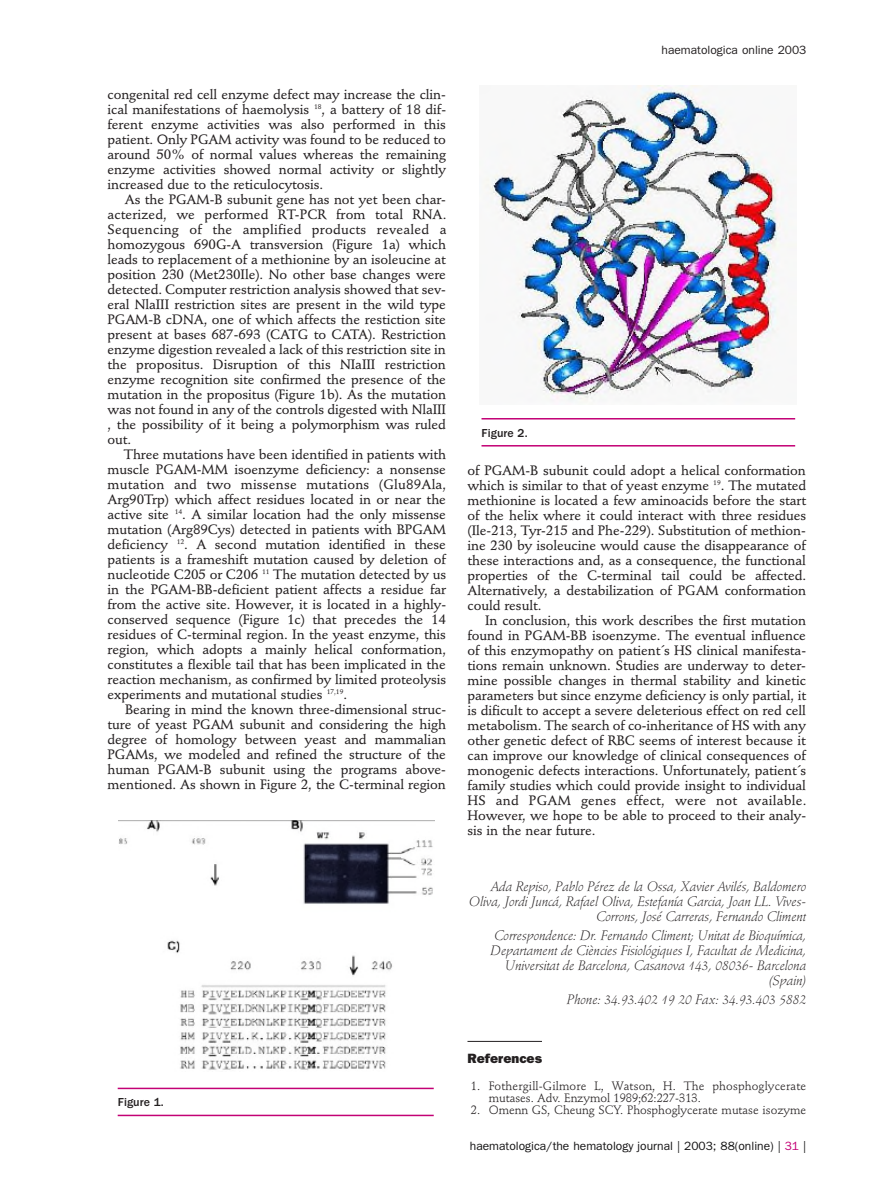
<style>
.page{position:relative;width:893px;height:1191px;background:#fff}
.page>*{position:absolute;margin:0;border:0;box-sizing:border-box;transform-origin:0 0}
.t1{font:500 13.5px/15px "Stempel Schneidler";letter-spacing:-.005em;color:#231f20;text-align:justify}
.t2{font:italic 300 13.5px/15px "Stempel Schneidler";letter-spacing:-.005em;color:#231f20;text-align:right}
.t3{font:800 13.5px "Franklin Gothic";color:#231f20}
.t4{font:12px/12px "Stempel Schneidler";letter-spacing:-.005em;color:#231f20}
.t5{font:12px "Franklin Gothic";color:#141314}
.t6{font:12px "Franklin Gothic";color:#231f20}
.t7{font:500 12px "Franklin Gothic";color:#231f20}
.s1{color:#c30175}
</style>
<div class="page">
<hr style="left:467px;top:1041px;width:75px;height:1px;background:#231f20">
<img style="left:118px;top:820px;width:316px;height:251px">
<hr style="left:118px;top:1087px;width:316px;height:2px;background:#c30175">
<hr style="left:118px;top:1114px;width:316px;height:2px;background:#c30175">
<img style="left:483px;top:85px;width:313px;height:318px">
<hr style="left:481px;top:418px;width:314px;height:1px;background:#c30175">
<hr style="left:481px;top:445px;width:314px;height:1px;background:#c30175">
<p class="t1" style="left:108px;top:88px;width:340px">congenital red cell enzyme defect may increase the clin&shy;ical manifestations of haemolysis <sup>18</sup>, a battery of 18 dif&shy;ferent enzyme activities was also performed in this patient. Only PGAM activity was found to be reduced to around 50% of normal values whereas the remaining enzyme activities showed normal activity or slightly increased due to the reticulocytosis.</p>
<p class="t1" style="left:108px;top:193px;width:340px;text-indent:17px">As the PGAM-B subunit gene has not yet been char&shy;acterized, we performed RT-PCR from total RNA.<br>Sequencing of the amplified products revealed a homozygous 690G-A transversion (Figure 1a) which leads to replacement of a methionine by an isoleucine at position 230 (Met230Ile). No other base changes were detected. Computer restriction analysis showed that sev&shy;eral NlaIII restriction sites are present in the wild type PGAM-B cDNA, one of which affects the restiction site present at bases 687-693 (CATG to CATA). Restriction enzyme digestion revealed a lack of this restriction site in the propositus. Disruption of this NIaIII restriction enzyme recognition site confirmed the presence of the mutation in the propositus (Figure 1b). As the mutation was not found in any of the controls digested with NlaIII , the possibility of it being a polymorphism was ruled out.</p>
<p class="t1" style="left:108px;top:448px;width:340px;text-indent:16px">Three mutations have been identified in patients with muscle PGAM-MM isoenzyme deficiency: a nonsense mutation and two missense mutations (Glu89Ala, Arg90Trp) which affect residues located in or near the active site <sup>14</sup>. A similar location had the only missense mutation (Arg89Cys) detected in patients with BPGAM deficiency <sup>12</sup>. A second mutation identified in these patients is a frameshift mutation caused by deletion of nucleotide C205 or C206 <sup>11</sup> The mutation detected by us in the PGAM-BB-deficient patient affects a residue far from the active site. However, it is located in a highly&shy;conserved sequence (Figure 1c) that precedes the 14 residues of C-terminal region. In the yeast enzyme, this region, which adopts a mainly helical conformation, constitutes a flexible tail that has been implicated in the reaction mechanism, as confirmed by limited proteolysis experiments and mutational studies <sup>17,19</sup>.</p>
<p class="t1" style="left:108px;top:703px;width:340px;text-indent:18px">Bearing in mind the known three-dimensional struc&shy;ture of yeast PGAM subunit and considering the high degree of homology between yeast and mammalian PGAMs, we modeled and refined the structure of the human PGAM-B subunit using the programs above&shy;mentioned. As shown in Figure 2, the C-terminal region</p>
<p class="t7" style="left:118px;top:1098px;width:48px">Figure 1.</p>
<p class="t6" style="left:661px;top:46px;width:146px">haematologica online 2003</p>
<p class="t7" style="left:481px;top:428px;width:48px">Figure 2.</p>
<p class="t1" style="left:467px;top:464px;width:340px">of PGAM-B subunit could adopt a helical conformation which is similar to that of yeast enzyme <sup>19</sup>. The mutated methionine is located a few aminoacids before the start of the helix where it could interact with three residues (Ile-213, Tyr-215 and Phe-229). Substitution of methion&shy;ine 230 by isoleucine would cause the disappearance of these interactions and, as a consequence, the functional properties of the C-terminal tail could be affected.<br>Alternatively, a destabilization of PGAM conformation could result.</p>
<p class="t1" style="left:467px;top:614px;width:340px;text-indent:18px">In conclusion, this work describes the first mutation found in PGAM-BB isoenzyme. The eventual influence of this enzymopathy on patient´s HS clinical manifesta&shy;tions remain unknown. Studies are underway to deter&shy;mine possible changes in thermal stability and kinetic parameters but since enzyme deficiency is only partial, it is dificult to accept a severe deleterious effect on red cell metabolism. The search of co-inheritance of HS with any other genetic defect of RBC seems of interest because it can improve our knowledge of clinical consequences of monogenic defects interactions. Unfortunately, patient´s family studies which could provide insight to individual HS and PGAM genes effect, were not available.<br>However, we hope to be able to proceed to their analy&shy;sis in the near future.</p>
<p class="t2" style="left:469px;top:880px;width:339px">Ada Repiso, Pablo Pérez de la Ossa, Xavier Avilés, Baldomero<br>Oliva, Jordi Juncá, Rafael Oliva, Estefanía Garcia, Joan LL. Vives-<br>Corrons, José Carreras, Fernando Climent</p>
<p class="t2" style="left:491px;top:929px;width:317px">Correspondence: Dr. Fernando Climent; Unitat de Bioquímica, Departament de Ciències Fisiológiques I, Facultat de Medicina, Universitat de Barcelona, Casanova 143, 08036- Barcelona (Spain)</p>
<p class="t2" style="left:567px;top:993px;width:241px">Phone: 34.93.402 19 20 Fax: 34.93.403 5882</p>
<p class="t3" style="left:467px;top:1053px;width:76px">References</p>
<p class="t4" style="left:489px;top:1080px;width:319px;text-indent:-18px">1. Fothergill-Gilmore L, Watson, H. The phosphoglycerate mutases. Adv. Enzymol 1989;62:227-313.</p>
<p class="t4" style="left:471px;top:1104px;width:337px">2. Omenn GS, Cheung SCY. Phosphoglycerate mutase isozyme</p>
<p class="t5" style="left:470px;top:1142px;width:338px">haematologica/the hematology journal | 2003; 88(online) | <span class="s1">31</span> |</p>
</div>
